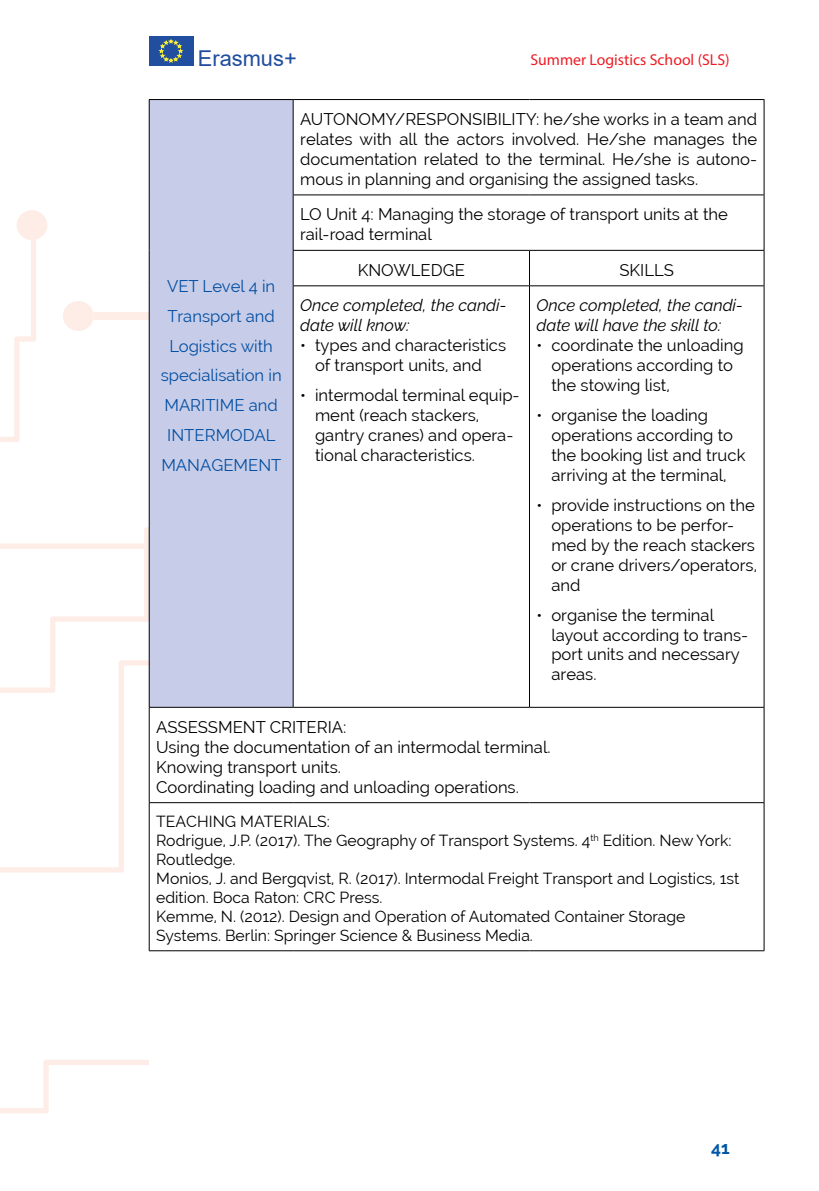
<style>
.page{position:relative;width:819px;height:1191px;background:#fff}
.page>*{position:absolute;margin:0;border:0;box-sizing:border-box;transform-origin:0 0}
.t1{font:21.88px "Arial";color:#214e9e}
.t2{font:700 17.5px "Raleway";color:#0056a7}
.t3{font:16.62px/19.9px "Raleway";color:#000}
.t4{font:16.62px/29.8px "Raleway";color:#034ea2;text-align:center}
.t5{font:italic 16.62px/19.9px "Raleway";color:#000}
.t6{font:15.75px/18.9px "Raleway";color:#000}
.t7{font:15.75px "Myriad Pro";color:#ed1d24}
</style>
<div class="page">
<div style="left:149px;top:36px;width:44px;height:30px;background:#214e9e"></div>
<svg style="left:159px;top:39px;width:23px;height:23px"></svg>
<svg style="left:0;top:693px;width:149px;height:179px"></svg>
<svg style="left:0;top:183px;width:149px;height:510px"></svg>
<svg style="left:0;top:910px;width:149px;height:203px"></svg>
<svg style="left:63px;top:301px;width:86px;height:195px"></svg>
<svg style="left:17px;top:210px;width:30px;height:30px"></svg>
<div style="left:149px;top:100px;width:144px;height:607px;background:#c7cde8"></div>
<hr style="left:149px;top:99px;width:144px;height:1px;background:#000">
<hr style="left:149px;top:100px;width:1px;height:95px;background:#000">
<hr style="left:149px;top:195px;width:1px;height:55px;background:#000">
<hr style="left:149px;top:250px;width:1px;height:36px;background:#000">
<hr style="left:149px;top:286px;width:1px;height:421px;background:#000">
<hr style="left:293px;top:99px;width:236px;height:1px;background:#000">
<hr style="left:293px;top:100px;width:1px;height:95px;background:#000">
<hr style="left:529px;top:99px;width:235px;height:1px;background:#000">
<hr style="left:763px;top:100px;width:1px;height:95px;background:#000">
<hr style="left:293px;top:195px;width:236px;height:1px;background:#000">
<hr style="left:293px;top:195px;width:1px;height:55px;background:#000">
<hr style="left:529px;top:195px;width:235px;height:1px;background:#000">
<hr style="left:763px;top:195px;width:1px;height:55px;background:#000">
<hr style="left:293px;top:250px;width:236px;height:1px;background:#000">
<hr style="left:293px;top:251px;width:1px;height:34px;background:#000">
<hr style="left:529px;top:250px;width:235px;height:1px;background:#000">
<hr style="left:529px;top:251px;width:1px;height:34px;background:#000">
<hr style="left:763px;top:251px;width:1px;height:34px;background:#000">
<hr style="left:293px;top:285px;width:236px;height:1px;background:#000">
<hr style="left:293px;top:286px;width:1px;height:421px;background:#000">
<hr style="left:529px;top:285px;width:235px;height:1px;background:#000">
<hr style="left:529px;top:286px;width:1px;height:421px;background:#000">
<hr style="left:763px;top:286px;width:1px;height:421px;background:#000">
<hr style="left:149px;top:707px;width:144px;height:1px;background:#000">
<hr style="left:149px;top:707px;width:1px;height:95px;background:#000">
<hr style="left:293px;top:707px;width:236px;height:1px;background:#000">
<hr style="left:529px;top:707px;width:235px;height:1px;background:#000">
<hr style="left:763px;top:707px;width:1px;height:95px;background:#000">
<hr style="left:149px;top:802px;width:144px;height:1px;background:#000">
<hr style="left:149px;top:803px;width:1px;height:147px;background:#000">
<hr style="left:293px;top:802px;width:236px;height:1px;background:#000">
<hr style="left:529px;top:802px;width:235px;height:1px;background:#000">
<hr style="left:763px;top:803px;width:1px;height:147px;background:#000">
<hr style="left:149px;top:950px;width:144px;height:1px;background:#000">
<hr style="left:293px;top:950px;width:236px;height:1px;background:#000">
<hr style="left:529px;top:950px;width:235px;height:1px;background:#000">
<h1 class="t1" style="left:198px;top:43px;width:100px">Erasmus+</h1>
<p class="t7" style="left:530px;top:50px;width:201px">Summer Logistics School (SLS)</p>
<p class="t4" style="left:161px;top:271px;width:122px">VET Level 4 in<br>Transport and<br>Logistics with specialisation in<br>MARITIME and<br>INTERMODAL<br>MANAGEMENT</p>
<p class="t3" style="left:300px;top:109px;width:458px;text-align:justify">AUTONOMY/RESPONSIBILITY: he/she works in a team and relates with all the actors involved. He/she manages the documentation related to the terminal. He/she is autono&shy;mous in planning and organising the assigned tasks.</p>
<p class="t3" style="left:300px;top:204px;width:429px">LO Unit 4: Managing the storage of transport units at the rail-road terminal</p>
<p class="t3" style="left:358px;top:260px;width:109px">KNOWLEDGE</p>
<p class="t3" style="left:619px;top:260px;width:56px">SKILLS</p>
<p class="t5" style="left:300px;top:295px;width:208px">Once completed, the candi&shy;date will know:</p>
<p class="t3" style="left:300px;top:335px;width:207px;text-align:center">• types and characteristics of transport units, and</p>
<p class="t3" style="left:315px;top:385px;width:206px;text-indent:-15px">• intermodal terminal equip&shy;ment (reach stackers, gantry cranes) and opera&shy;tional characteristics.</p>
<p class="t5" style="left:536px;top:295px;width:208px">Once completed, the candi&shy;date will have the skill to:</p>
<p class="t3" style="left:551px;top:335px;width:194px;text-indent:-15px">• coordinate the unloading operations according to the stowing list,</p>
<p class="t3" style="left:551px;top:405px;width:195px;text-indent:-15px">• organise the loading operations according to the booking list and truck arriving at the terminal,</p>
<p class="t3" style="left:551px;top:495px;width:207px;text-indent:-15px">• provide instructions on the operations to be perfor&shy;med by the reach stackers or crane drivers/operators, and</p>
<p class="t3" style="left:551px;top:604px;width:198px;text-indent:-15px">• organise the terminal layout according to trans&shy;port units and necessary areas.</p>
<p class="t3" style="left:156px;top:717px;width:396px">ASSESSMENT CRITERIA:<br>Using the documentation of an intermodal terminal.<br>Knowing transport units.<br>Coordinating loading and unloading operations.</p>
<p class="t6" style="left:156px;top:812px;width:584px">TEACHING MATERIALS:<br>Rodrigue, J.P. (2017). The Geography of Transport Systems. 4<sup>th</sup> Edition. New York:<br>Routledge.<br>Monios, J. and Bergqvist, R. (2017). Intermodal Freight Transport and Logistics, 1st edition. Boca Raton: CRC Press.<br>Kemme, N. (2012). Design and Operation of Automated Container Storage Systems. Berlin: Springer Science &amp; Business Media.</p>
<p class="t2" style="left:711px;top:1137px;width:20px">41</p>
</div>
